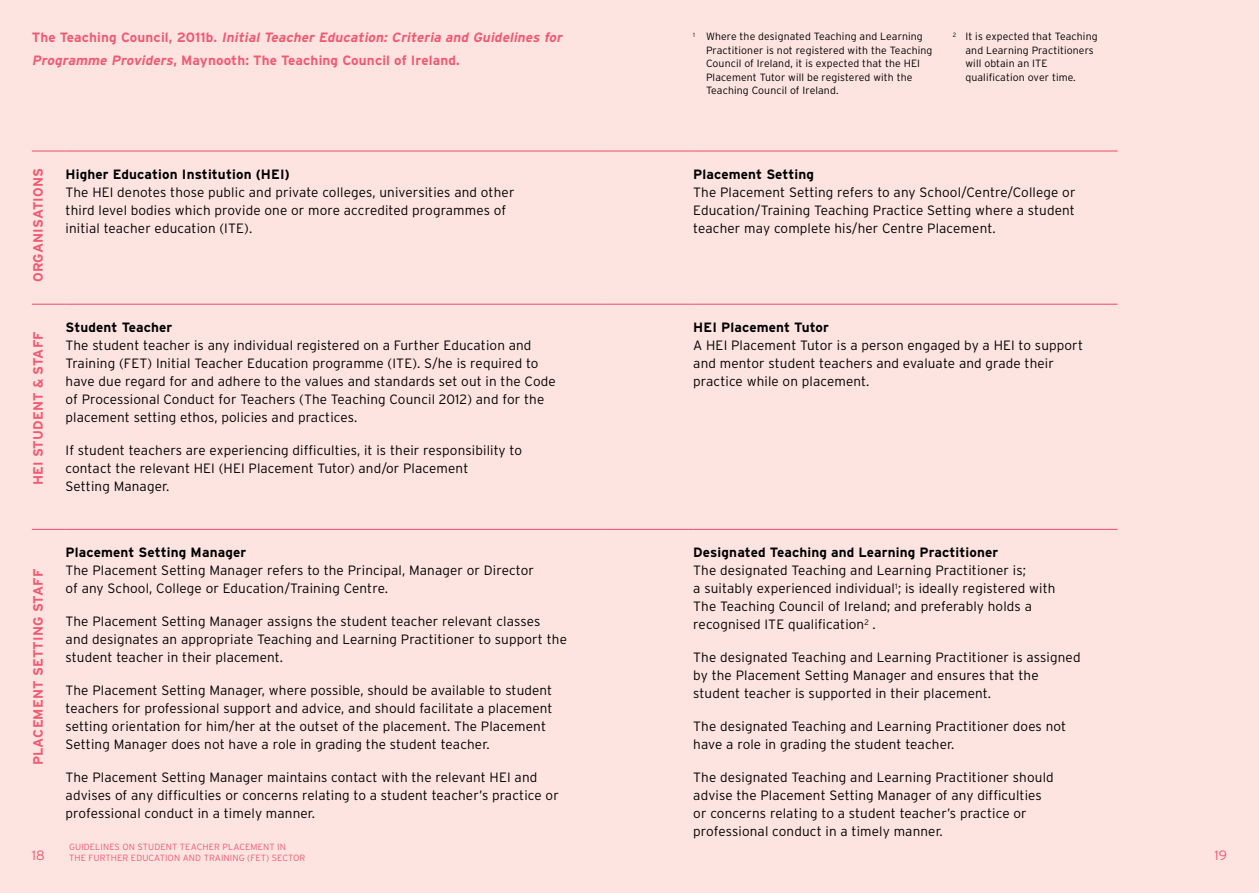
<style>
.page{position:relative;width:1259px;height:893px;background:#fde4e1}
.page>*{position:absolute;margin:0;border:0;box-sizing:border-box;transform-origin:0 0}
.t1{font:300 13.5px/18px "Interstate";letter-spacing:.01em;color:#000}
.t2{font:700 13.5px "Interstate";letter-spacing:.01em;color:#000}
.t3{font:italic 700 13.5px/22.5px "Interstate";color:#f05b72}
.t4{font:700 13.5px "Interstate";letter-spacing:.01em;color:#f05b72}
.t5{font:300 13.5px "Interstate";color:#f05b72}
.t6{font:300 10.5px/13.5px "Interstate";letter-spacing:.01em;color:#000}
.t7{font:300 9px/10.5px "Interstate";letter-spacing:.01em;color:#f05b72}
.s1{font-style:normal}
</style>
<div class="page">
<hr style="left:32px;top:150px;width:34px;height:2px;background:#f05b72">
<hr style="left:66px;top:150px;width:540px;height:2px;background:#f05b72">
<hr style="left:606px;top:150px;width:87px;height:2px;background:#f05b72">
<hr style="left:693px;top:150px;width:424px;height:2px;background:#f05b72">
<hr style="left:32px;top:304px;width:34px;height:1px;background:#f05b72">
<hr style="left:66px;top:304px;width:540px;height:1px;background:#f05b72">
<hr style="left:606px;top:304px;width:87px;height:1px;background:#f05b72">
<hr style="left:693px;top:304px;width:424px;height:1px;background:#f05b72">
<hr style="left:32px;top:529px;width:34px;height:1px;background:#f05b72">
<hr style="left:66px;top:529px;width:540px;height:1px;background:#f05b72">
<hr style="left:606px;top:529px;width:87px;height:1px;background:#f05b72">
<hr style="left:693px;top:529px;width:424px;height:1px;background:#f05b72">
<p class="t3" style="left:32px;top:26px;width:534px"><span class="s1">T h e Te a c h i n g C o u n c i l , 2 0 1 1 b .</span> Initial Teacher Education: Criteria and Guidelines for<br>Programme Providers<span class="s1">, Maynooth: The Teaching Council of Ireland.</span></p>
<p class="t6" style="left:706px;top:30px;width:228px;text-indent:-13px"><sup>1</sup> Where the designated Teaching and Learning Practitioner is not registered with the Teaching Council of Ireland, it is expected that the HEI Placement Tutor will be registered with the Teaching Council of Ireland.</p>
<p class="t6" style="left:965px;top:30px;width:134px;text-indent:-13px"><sup>2</sup> It is expected that Teaching and Learning Practitioners will obtain an ITE qualification over time.</p>
<p class="t4" style="left:30px;top:282px;width:116px;rotate:-90deg">ORGANISATIONS</p>
<p class="t4" style="left:30px;top:485px;width:155px;rotate:-90deg">HEI STUDENT &amp; STAFF</p>
<p class="t4" style="left:30px;top:765px;width:198px;rotate:-90deg">PLACEMENT SETTING STAFF</p>
<p class="t2" style="left:66px;top:167px;width:226px">Higher Education Institution (HEI)</p>
<p class="t1" style="left:66px;top:183px;width:450px">The HEI denotes those public and private colleges, universities and other third level bodies which provide one or more accredited programmes of initial teacher education (ITE).</p>
<p class="t2" style="left:66px;top:320px;width:108px">Student Teacher</p>
<p class="t1" style="left:66px;top:336px;width:492px">The student teacher is any individual registered on a Further Education and Training (FET) Initial Teacher Education programme (ITE). S/he is required to have due regard for and adhere to the values and standards set out in the Code of Processional Conduct for Teachers (The Teaching Council 2012) and for the placement setting ethos, policies and practices.</p>
<p class="t1" style="left:66px;top:441px;width:458px">If student teachers are experiencing difficulties, it is their responsibility to contact the relevant HEI (HEI Placement Tutor) and/or Placement<br>Setting Manager.</p>
<p class="t2" style="left:66px;top:545px;width:182px">Placement Setting Manager</p>
<p class="t1" style="left:66px;top:561px;width:470px">The Placement Setting Manager refers to the Principal, Manager or Director of any School, College or Education/Training Centre.</p>
<p class="t1" style="left:66px;top:612px;width:503px">The Placement Setting Manager assigns the student teacher relevant classes<br>and designates an appropriate Teaching and Learning Practitioner to support the student teacher in their placement.</p>
<p class="t1" style="left:66px;top:681px;width:488px">The Placement Setting Manager, where possible, should be available to student teachers for professional support and advice, and should facilitate a placement setting orientation for him/her at the outset of the placement. The Placement Setting Manager does not have a role in grading the student teacher.</p>
<p class="t1" style="left:66px;top:768px;width:495px">The Placement Setting Manager maintains contact with the relevant HEI and advises of any difficulties or concerns relating to a student teacher’s practice or professional conduct in a timely manner.</p>
<p class="t2" style="left:693px;top:167px;width:122px">Placement Setting</p>
<p class="t1" style="left:693px;top:183px;width:384px;text-align:justify">The Placement Setting refers to any School/Centre/College or Education/Training Teaching Practice Setting where a student teacher may complete his/her Centre Placement.</p>
<p class="t2" style="left:693px;top:320px;width:137px">HEI Placement Tutor</p>
<p class="t1" style="left:693px;top:336px;width:391px">A HEI Placement Tutor is a person engaged by a HEI to support and mentor student teachers and evaluate and grade their practice while on placement.</p>
<p class="t2" style="left:693px;top:545px;width:307px">Designated Teaching and Learning Practitioner</p>
<p class="t1" style="left:693px;top:561px;width:364px">The designated Teaching and Learning Practitioner is;<br>a suitably experienced individual<sup>1</sup>; is ideally registered with The Teaching Council of Ireland; and preferably holds a recognised ITE qualification<sup>2</sup> .</p>
<p class="t1" style="left:693px;top:648px;width:389px">The designated Teaching and Learning Practitioner is assigned by the Placement Setting Manager and ensures that the student teacher is supported in their placement.</p>
<p class="t1" style="left:693px;top:717px;width:374px">The designated Teaching and Learning Practitioner does not have a role in grading the student teacher.</p>
<p class="t1" style="left:693px;top:768px;width:362px">The designated Teaching and Learning Practitioner should advise the Placement Setting Manager of any difficulties or concerns relating to a student teacher’s practice or professional conduct in a timely manner.</p>
<p class="t7" style="left:69px;top:842px;width:218px">Gui deli nes on Student Teacher Placement i n</p>
<p class="t7" style="left:69px;top:842px;width:238px;text-indent:140px">e<br>thehe Furtheher Education and Trai ni ng (FET) Sector</p>
<p class="t7" style="left:143px;top:842px;width:7px">t</p>
<p class="t5" style="left:32px;top:848px;width:14px">18</p>
<p class="t5" style="left:1214px;top:848px;width:14px">19</p>
<p class="t7" style="left:165px;top:852px;width:4px">i</p>
<p class="t7" style="left:255px;top:852px;width:6px">T</p>
<p class="t7" style="left:277px;top:852px;width:7px">e</p>
</div>
